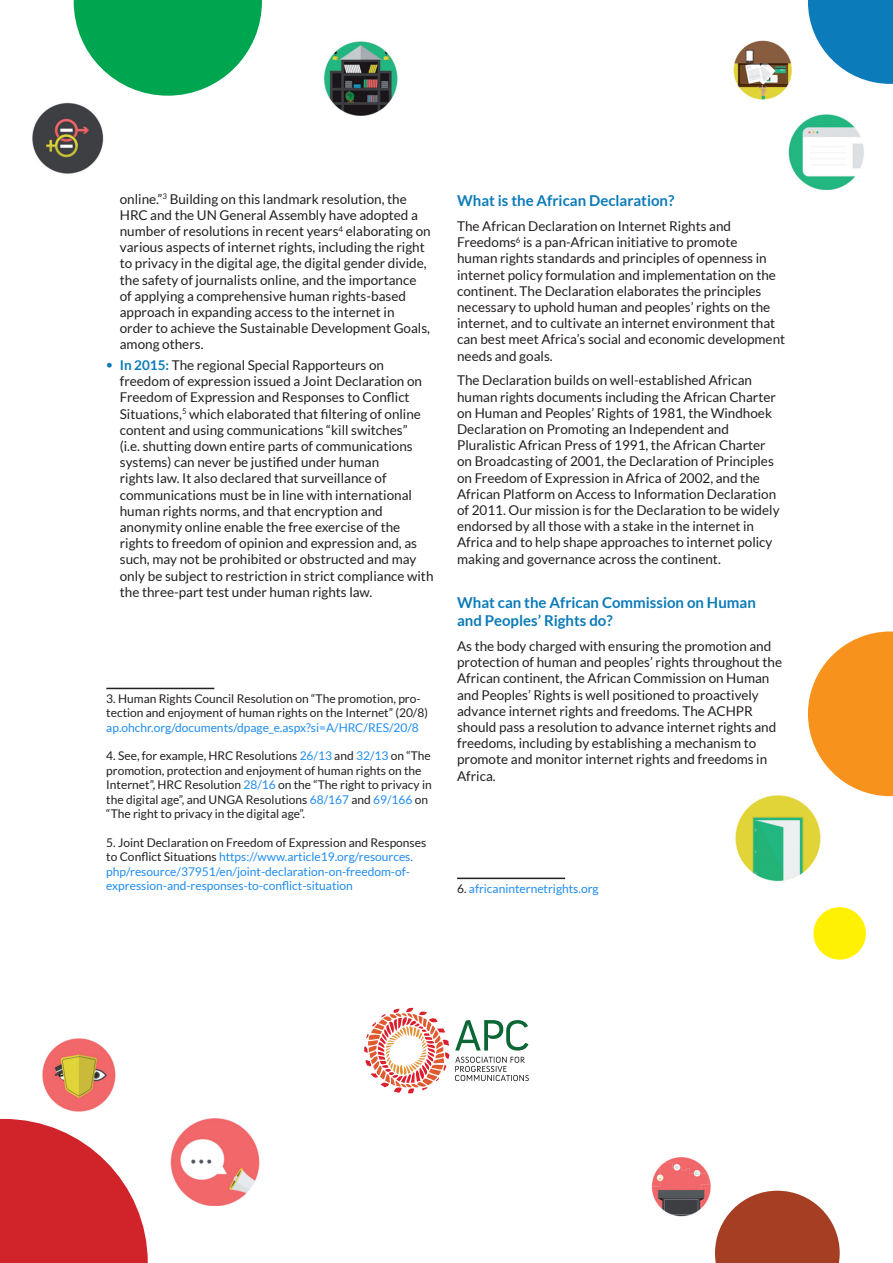
<style>
.page{position:relative;width:893px;height:1263px;background:#fff}
.page>*{position:absolute;margin:0;border:0;box-sizing:border-box;transform-origin:0 0}
.t1{font:700 15px/18px "Lato";color:#0b7bb9}
.t2{font:13.5px/16.2px "Lato";color:#231f20}
.t3{font:12px/14.4px "Lato";color:#231f20}
.t4{font:12px/14.4px "Lato";color:#1f8cf0}
.s1{font-family:"Meta Plus";color:#0b7bb9}
.s2{font-weight:700;color:#0b7bb9}
.s3{color:#1f8cf0}
.s4{color:#231f20}
</style>
<div class="page">
<hr style="left:106px;top:688px;width:108px;height:1px;background:#231f20">
<hr style="left:457px;top:878px;width:108px;height:1px;background:#231f20">
<svg style="left:364px;top:1008px;width:165px;height:85px"></svg>
<img style="left:735px;top:795px;width:86px;height:87px">
<div style="left:813px;top:907px;width:53px;height:53px;background:#fff101;border-radius:50%"></div>
<svg style="left:808px;top:631px;width:85px;height:165px"></svg>
<img style="left:323px;top:41px;width:75px;height:75px">
<img style="left:32px;top:103px;width:72px;height:71px">
<svg style="left:74px;top:0;width:188px;height:96px"></svg>
<img style="left:42px;top:1038px;width:74px;height:74px">
<svg style="left:0;top:1119px;width:148px;height:144px"></svg>
<img style="left:170px;top:1118px;width:90px;height:88px">
<img style="left:651px;top:1157px;width:60px;height:60px">
<svg style="left:715px;top:1191px;width:125px;height:72px"></svg>
<img style="left:788px;top:114px;width:76px;height:77px">
<img style="left:733px;top:40px;width:59px;height:60px">
<svg style="left:808px;top:0;width:85px;height:84px"></svg>
<p class="t2" style="left:120px;top:191px;width:312px">online.”<sup>3</sup> Building on this landmark resolution, the HRC and the UN General Assembly have adopted a number of resolutions in recent years<sup>4</sup> elaborating on various aspects of internet rights, including the right to privacy in the digital age, the digital gender divide, the safety of journalists online, and the importance of applying a comprehensive human rights-based approach in expanding access to the internet in order to achieve the Sustainable Development Goals, among others.</p>
<p class="t2" style="left:120px;top:357px;width:315px;text-indent:-14px"><span class="s1">•</span> <span class="s2">In 2015:</span> The regional Special Rapporteurs on freedom of expression issued a Joint Declaration on Freedom of Expression and Responses to Conflict Situations,<sup>5</sup> which elaborated that filtering of online content and using communications “kill switches”<br>(i.e. shutting down entire parts of communications systems) can never be justified under human<br>rights law. It also declared that surveillance of communications must be in line with international human rights norms, and that encryption and anonymity online enable the free exercise of the rights to freedom of opinion and expression and, as such, may not be prohibited or obstructed and may only be subject to restriction in strict compliance with the three-part test under human rights law.</p>
<p class="t3" style="left:106px;top:691px;width:323px">3. Human Rights Council Resolution on “The promotion, pro&shy;tection and enjoyment of human rights on the Internet” (20/8)</p>
<p class="t4" style="left:106px;top:720px;width:314px">ap.ohchr.org/documents/dpage_e.aspx?si=A/HRC/RES/20/8</p>
<p class="t3" style="left:106px;top:749px;width:327px">4. See, for example, HRC Resolutions <span class="s3">26/13</span> and <span class="s3">32/13</span> on “The promotion, protection and enjoyment of human rights on the Internet”, HRC Resolution <span class="s3">28/16</span> on the “The right to privacy in the digital age”, and UNGA Resolutions <span class="s3">68/167</span> and <span class="s3">69/166</span> on “The right to privacy in the digital age”.</p>
<p class="t4" style="left:106px;top:835px;width:322px"><span class="s4">5. Joint Declaration on Freedom of Expression and Responses to Conflict Situations</span> https://www.article19.org/resources. php/resource/37951/en/joint-declaration-on-freedom-of&shy;expression-and-responses-to-conflict-situation</p>
<p class="t1" style="left:457px;top:192px;width:219px">What is the African Declaration?</p>
<p class="t2" style="left:457px;top:218px;width:330px">The African Declaration on Internet Rights and Freedoms<sup>6</sup> is a pan-African initiative to promote<br>human rights standards and principles of openness in internet policy formulation and implementation on the continent. The Declaration elaborates the principles necessary to uphold human and peoples’ rights on the internet, and to cultivate an internet environment that can best meet Africa’s social and economic development needs and goals.</p>
<p class="t2" style="left:457px;top:372px;width:324px">The Declaration builds on well-established African human rights documents including the African Charter on Human and Peoples’ Rights of 1981, the Windhoek Declaration on Promoting an Independent and Pluralistic African Press of 1991, the African Charter on Broadcasting of 2001, the Declaration of Principles on Freedom of Expression in Africa of 2002, and the African Platform on Access to Information Declaration of 2011. Our mission is for the Declaration to be widely endorsed by all those with a stake in the internet in Africa and to help shape approaches to internet policy making and governance across the continent.</p>
<p class="t1" style="left:457px;top:593px;width:300px">What can the African Commission on Human and Peoples’ Rights do?</p>
<p class="t2" style="left:457px;top:638px;width:326px">As the body charged with ensuring the promotion and protection of human and peoples’ rights throughout the African continent, the African Commission on Human and Peoples’ Rights is well positioned to proactively advance internet rights and freedoms. The ACHPR should pass a resolution to advance internet rights and freedoms, including by establishing a mechanism to promote and monitor internet rights and freedoms in Africa.</p>
<p class="t4" style="left:457px;top:881px;width:143px"><span class="s4">6.</span> africaninternetrights.org</p>
</div>
